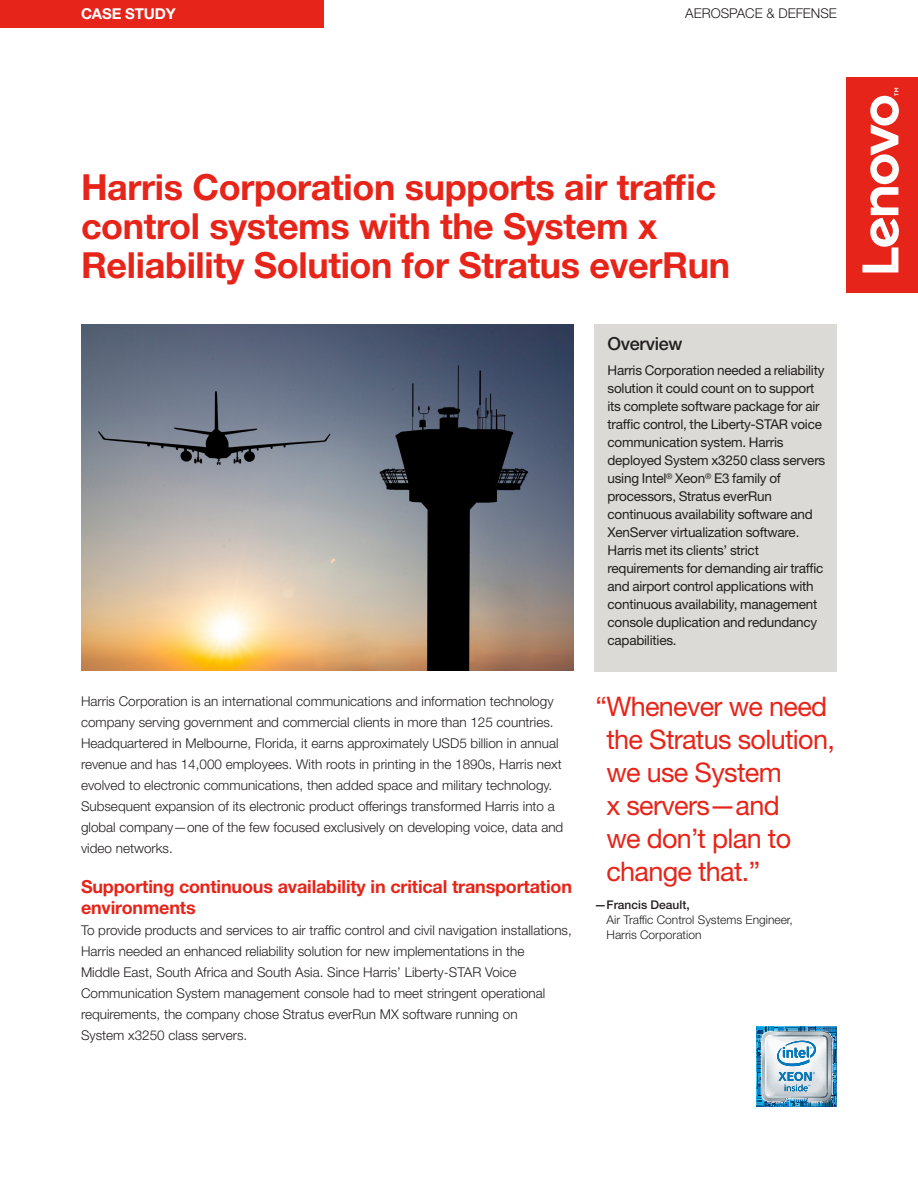
<style>
.page{position:relative;width:918px;height:1188px;background:#fff}
.page>*{position:absolute;margin:0;border:0;box-sizing:border-box;transform-origin:0 0}
.Title__color{font:700 36px/39px "Helvetica Neue LT Std";letter-spacing:-.01em;color:#e72419}
.t1{font:27px/33px "Helvetica Neue LT Std";letter-spacing:-.025em;color:#e72419}
.First_level_head__co{font:700 18px/21px "Helvetica Neue LT Std";letter-spacing:-.01em;color:#e72419}
.Overview{font:500 18px "Helvetica Neue LT Std";letter-spacing:-.015em;color:#231f20}
.t2{font:700 15px "Helvetica Neue LT Std";letter-spacing:-.01em;color:#fff}
.Body{font:300 13.5px/21px "Helvetica Neue LT Std";color:#231f20}
.Overview_Body{font:13.5px/18px "Helvetica Neue LT Std";letter-spacing:-.015em;color:#231f20}
.Pull_quote_author{font:300 12px/15px "Helvetica Neue LT Std";color:#231f20}
.s1{font-weight:500}
</style>
<div class="page">
<div style="left:0;top:0;width:324px;height:28px;background:#e72419"></div>
<img style="left:756px;top:1026px;width:81px;height:81px">
<div style="left:594px;top:324px;width:243px;height:348px;background:#dcdad6"></div>
<img style="left:81px;top:324px;width:493px;height:347px">
<div style="left:846px;top:77px;width:72px;height:216px;background:#e72419"></div>
<svg style="left:862px;top:88px;width:37px;height:184px"></svg>
<p class="t2" style="left:81px;top:4px;width:96px">CASE STUDY</p>
<p class="Body" style="left:685px;top:3px;width:153px">AEROSPACE &amp; DEFENSE</p>
<p class="Title__color" style="left:81px;top:167px;width:651px">Harris Corporation supports air traffic control systems with the System x<br>Reliability Solution for Stratus everRun</p>
<p class="Body" style="left:81px;top:691px;width:484px">Harris Corporation is an international communications and information technology company serving government and commercial clients in more than 125 countries.<br>Headquartered in Melbourne, Florida, it earns approximately USD5 billion in annual revenue and has 14,000 employees. With roots in printing in the 1890s, Harris next evolved to electronic communications, then added space and military technology.<br>Subsequent expansion of its electronic product offerings transformed Harris into a global company—one of the few focused exclusively on developing voice, data and video networks.</p>
<p class="First_level_head__co" style="left:81px;top:875px;width:493px">Supporting continuous availability in critical transportation environments</p>
<p class="Body" style="left:81px;top:919px;width:492px">To provide products and services to air traffic control and civil navigation installations, Harris needed an enhanced reliability solution for new implementations in the<br>Middle East, South Africa and South Asia. Since Harris’ Liberty-STAR Voice Communication System management console had to meet stringent operational requirements, the company chose Stratus everRun MX software running on<br>System x3250 class servers.</p>
<p class="Overview" style="left:608px;top:333px;width:77px">Overview</p>
<p class="Overview_Body" style="left:608px;top:361px;width:219px">Harris Corporation needed a reliability solution it could count on to support its complete software package for air traffic control, the Liberty-STAR voice communication system. Harris deployed System x3250 class servers using Intel<sup>®</sup> Xeon<sup>®</sup> E3 family of processors, Stratus everRun continuous availability software and XenServer virtualization software.<br>Harris met its clients’ strict requirements for demanding air traffic and airport control applications with continuous availability, management console duplication and redundancy capabilities.</p>
<p class="t1" style="left:606px;top:689px;width:230px;text-indent:-11px">“Whenever we need the Stratus solution, we use System<br>x servers—and<br>we don’t plan to change that.”</p>
<p class="Pull_quote_author" style="left:607px;top:897px;width:188px;text-indent:-12px"><span class="s1">—Francis Deault,<br></span>Air Traffic Control Systems Engineer,<br>Harris Corporation</p>
</div>
